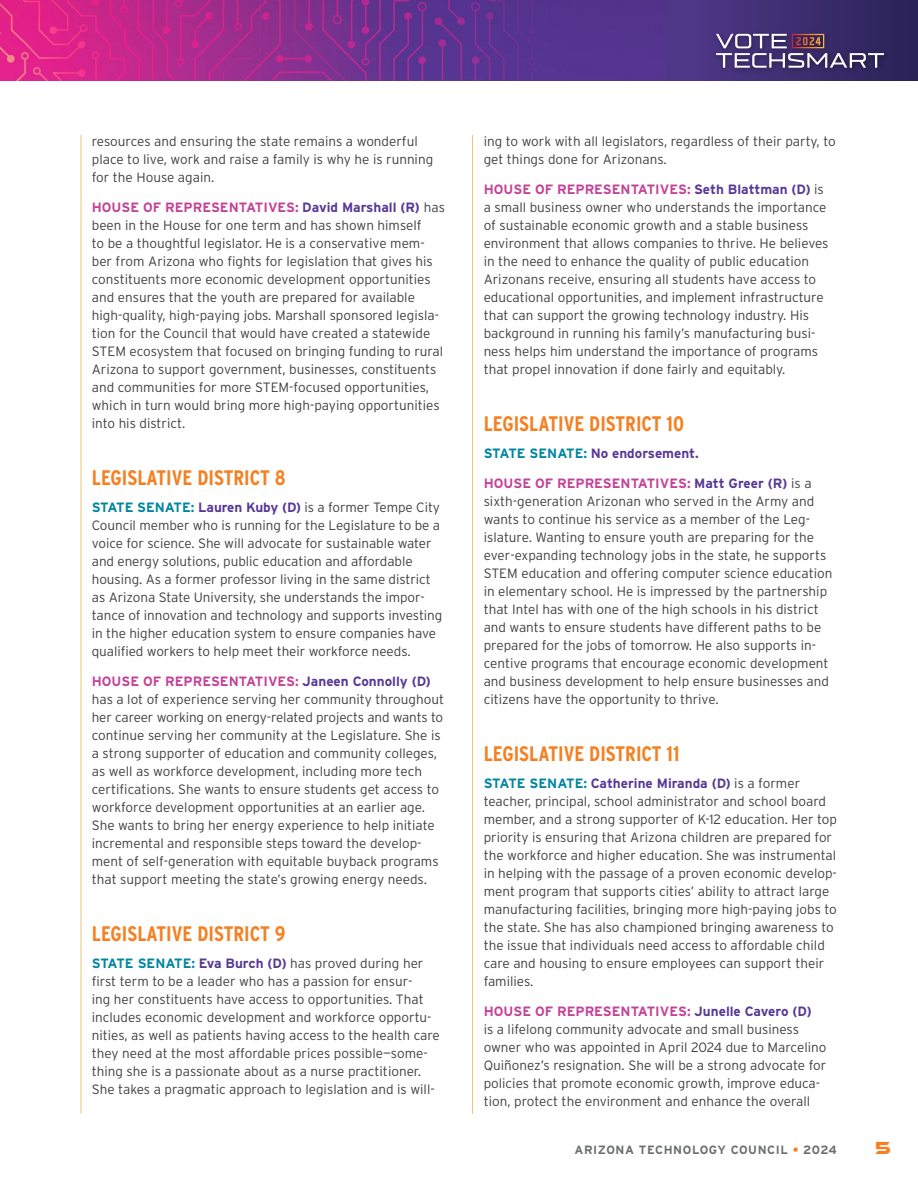
<style>
.page{position:relative;width:918px;height:1188px;background:#fff}
.page>*{position:absolute;margin:0;border:0;box-sizing:border-box;transform-origin:0 0}
.Legislative_District{font:700 21px "Interstate Condensed";color:#f58022}
.t1{font:18px "Ethnocentric Rg";color:#f58022}
.Body_-_2_3_Paragraph_Spacing{font:300 13.5px/18px "Interstate";color:#414042}
.Body_-_2_3_Paragraph_Spacing-2{font:700 13.5px "Interstate";color:#583996}
.t2{font:700 12px "Interstate";letter-spacing:.05em;color:#6c6f6f}
.s1{font-weight:700;color:#c34398}
.s2{font-weight:700;color:#583996}
.s3{font-weight:700;color:#0086a2}
.s4{color:#0086a2}
.s5{color:#f58022}
</style>
<div class="page">
<hr style="left:81px;top:135px;width:1px;height:979px;background:#edc472">
<hr style="left:472px;top:135px;width:1px;height:979px;background:#edc472">
<svg style="left:0;top:0;width:918px;height:81px;background:#7c2e88"></svg>
<div style="left:713px;top:30px;width:177px;height:44px;background:#000;opacity:.4"></div>
<svg style="left:716px;top:34px;width:168px;height:34px;background:#645582"></svg>
<p class="Body_-_2_3_Paragraph_Spacing" style="left:92px;top:132px;width:343px">resources and ensuring the state remains a wonderful place to live, work and raise a family is why he is running for the House again.</p>
<p class="Body_-_2_3_Paragraph_Spacing" style="left:92px;top:198px;width:355px"><span class="s1">HOUSE OF REPRESENTATIVES:</span> <span class="s2">David Marshall (R)</span> has been in the House for one term and has shown himself<br>to be a thoughtful legislator. He is a conservative mem&shy;ber from Arizona who fights for legislation that gives his constituents more economic development opportunities and ensures that the youth are prepared for available high-quality, high-paying jobs. Marshall sponsored legisla&shy;tion for the Council that would have created a statewide STEM ecosystem that focused on bringing funding to rural Arizona to support government, businesses, constituents and communities for more STEM-focused opportunities, which in turn would bring more high-paying opportunities into his district.</p>
<p class="Legislative_District" style="left:92px;top:466px;width:195px">LEGISLATIVE DISTRICT 8</p>
<p class="Body_-_2_3_Paragraph_Spacing" style="left:92px;top:498px;width:352px"><span class="s3">STATE SENATE:</span> <span class="s2">Lauren Kuby (D)</span> is a former Tempe City Council member who is running for the Legislature to be a voice for science. She will advocate for sustainable water and energy solutions, public education and affordable housing. As a former professor living in the same district as Arizona State University, she understands the impor&shy;tance of innovation and technology and supports investing in the higher education system to ensure companies have qualified workers to help meet their workforce needs.</p>
<p class="Body_-_2_3_Paragraph_Spacing" style="left:92px;top:672px;width:354px"><span class="s1">HOUSE OF REPRESENTATIVES:</span> <span class="s2">Janeen Connolly (D) </span>has a lot of experience serving her community throughout her career working on energy-related projects and wants to continue serving her community at the Legislature. She is a strong supporter of education and community colleges, as well as workforce development, including more tech certifications. She wants to ensure students get access to workforce development opportunities at an earlier age.<br>She wants to bring her energy experience to help initiate incremental and responsible steps toward the develop&shy;ment of self-generation with equitable buyback programs that support meeting the state’s growing energy needs.</p>
<p class="Legislative_District" style="left:92px;top:922px;width:195px">LEGISLATIVE DISTRICT 9</p>
<p class="Body_-_2_3_Paragraph_Spacing" style="left:92px;top:954px;width:350px"><span class="s3">STATE SENATE:</span> <span class="s2">Eva Burch (D)</span> has proved during her first term to be a leader who has a passion for ensur-<br>ing her constituents have access to opportunities. That includes economic development and workforce opportu&shy;nities, as well as patients having access to the health care they need at the most affordable prices possible—some&shy;thing she is a passionate about as a nurse practitioner.<br>She takes a pragmatic approach to legislation and is will-</p>
<p class="Body_-_2_3_Paragraph_Spacing" style="left:484px;top:132px;width:354px">ing to work with all legislators, regardless of their party, to get things done for Arizonans.</p>
<p class="Body_-_2_3_Paragraph_Spacing" style="left:484px;top:180px;width:346px"><span class="s1">HOUSE OF REPRESENTATIVES:</span> <span class="s2">Seth Blattman (D)</span> is a small business owner who understands the importance of sustainable economic growth and a stable business environment that allows companies to thrive. He believes in the need to enhance the quality of public education Arizonans receive, ensuring all students have access to educational opportunities, and implement infrastructure that can support the growing technology industry. His background in running his family’s manufacturing busi&shy;ness helps him understand the importance of programs that propel innovation if done fairly and equitably.</p>
<p class="Legislative_District" style="left:484px;top:412px;width:202px">LEGISLATIVE DISTRICT 10</p>
<p class="Body_-_2_3_Paragraph_Spacing-2" style="left:484px;top:446px;width:217px"><span class="s4">STATE SENATE:</span> No endorsement.</p>
<p class="Body_-_2_3_Paragraph_Spacing" style="left:484px;top:474px;width:350px"><span class="s1">HOUSE OF REPRESENTATIVES:</span> <span class="s2">Matt Greer (R)</span> is a sixth-generation Arizonan who served in the Army and wants to continue his service as a member of the Leg&shy;islature. Wanting to ensure youth are preparing for the ever-expanding technology jobs in the state, he supports STEM education and offering computer science education in elementary school. He is impressed by the partnership that Intel has with one of the high schools in his district and wants to ensure students have different paths to be prepared for the jobs of tomorrow. He also supports in&shy;centive programs that encourage economic development and business development to help ensure businesses and citizens have the opportunity to thrive.</p>
<p class="Legislative_District" style="left:484px;top:742px;width:198px">LEGISLATIVE DISTRICT 11</p>
<p class="Body_-_2_3_Paragraph_Spacing" style="left:484px;top:774px;width:355px"><span class="s3">STATE SENATE:</span> <span class="s2">Catherine Miranda (D)</span> is a former teacher, principal, school administrator and school board member, and a strong supporter of K-12 education. Her top priority is ensuring that Arizona children are prepared for the workforce and higher education. She was instrumental in helping with the passage of a proven economic develop&shy;ment program that supports cities’ ability to attract large manufacturing facilities, bringing more high-paying jobs to the state. She has also championed bringing awareness to the issue that individuals need access to affordable child care and housing to ensure employees can support their families.</p>
<p class="Body_-_2_3_Paragraph_Spacing" style="left:484px;top:1002px;width:344px"><span class="s1">HOUSE OF REPRESENTATIVES:</span> <span class="s2">Junelle Cavero (D)<br></span>is a lifelong community advocate and small business owner who was appointed in April 2024 due to Marcelino Quiñonez’s resignation. She will be a strong advocate for policies that promote economic growth, improve educa&shy;tion, protect the environment and enhance the overall</p>
<p class="t2" style="left:574px;top:1143px;width:264px">ARIZONA TECHNOLOGY COUNCIL <span class="s5">•</span> 2024</p>
<h2 class="t1" style="left:875px;top:1137px;width:18px">5</h2>
</div>
